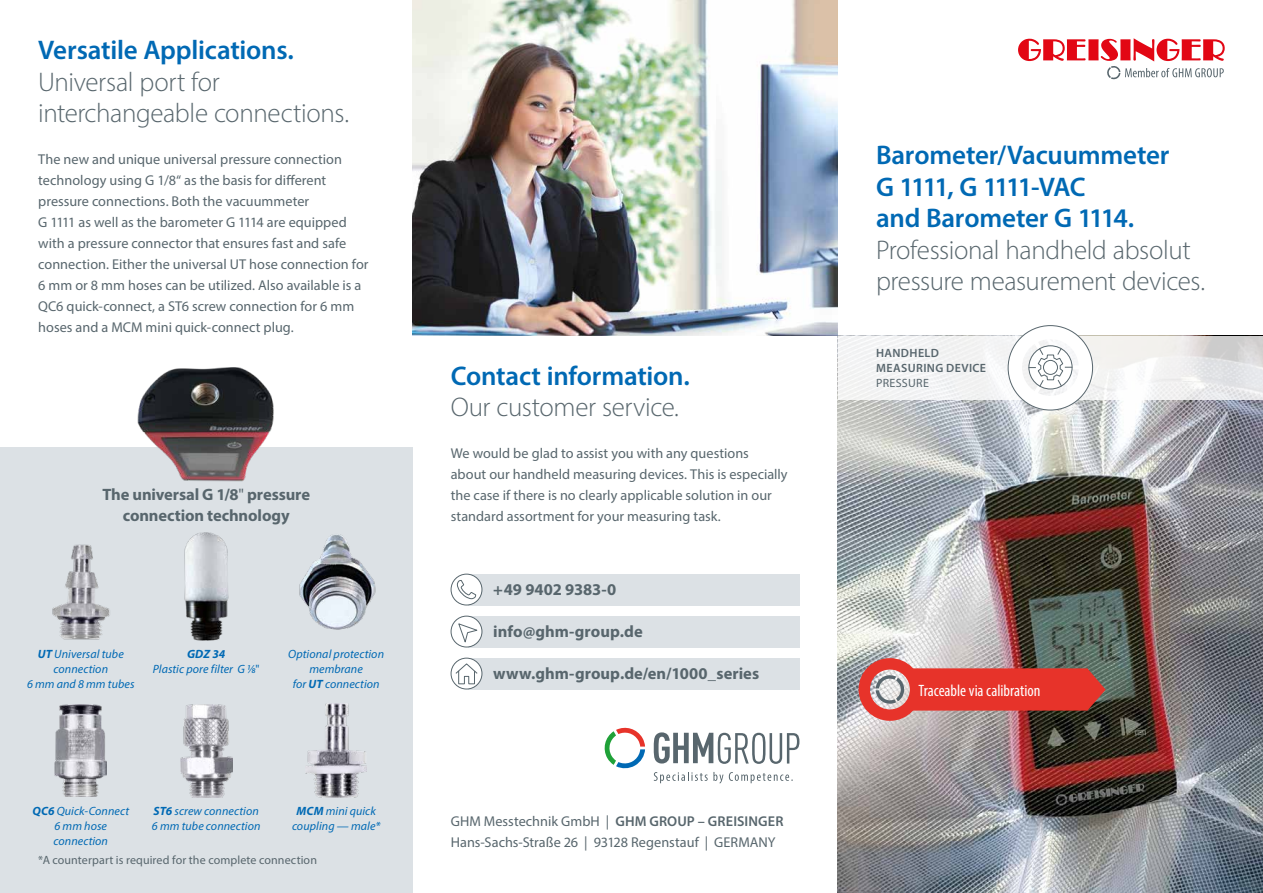
<style>
.page{position:relative;width:1263px;height:893px;background:#fff}
.page>*{position:absolute;margin:0;border:0;box-sizing:border-box;transform-origin:0 0}
.t1{font:300 27px/31.5px "Myriad Pro";letter-spacing:-.015em;color:#58666d}
.t2{font:600 27px/31.5px "Myriad Pro";letter-spacing:-.01em;color:#0069b4}
.t3{font:700 16.5px/21px "Myriad Pro";letter-spacing:-.005em;color:#58666d;text-align:center}
.t4{font:condensed 16.5px "Myriad Pro";color:#fff}
.t5{font:14.25px/21px "Myriad Pro";color:#58666d}
.t6{font:italic 12px/15px "Myriad Pro";letter-spacing:.005em;color:#0069b4;text-align:center}
.t7{font:12px "Myriad Pro";letter-spacing:.01em;color:#58666d}
.t8{font:600 12px/15px "Myriad Pro";letter-spacing:.035em;color:#58666d}
.t9{font:12px "Myriad Pro";letter-spacing:.03em;color:#58666d}
.s1{font-weight:400}
.s2{font-weight:700}
.s3{font-style:normal}
.s4{font-weight:600}
</style>
<div class="page">
<div style="left:468px;top:574px;width:331px;height:31px;background:#dce1e5"></div>
<div style="left:468px;top:616px;width:331px;height:31px;background:#dce1e5"></div>
<div style="left:468px;top:658px;width:331px;height:31px;background:#dce1e5"></div>
<div style="left:451px;top:616px;width:31px;height:31px;background:#fff;border-radius:50%"></div>
<div style="left:451px;top:616px;width:31px;height:31px;border:1px solid #58666d;border-radius:50%"></div>
<svg style="left:458px;top:623px;width:21px;height:21px"></svg>
<div style="left:451px;top:574px;width:31px;height:31px;background:#fff;border-radius:50%"></div>
<div style="left:451px;top:574px;width:31px;height:31px;border:1px solid #58666d;border-radius:50%"></div>
<svg style="left:457px;top:580px;width:19px;height:19px"></svg>
<svg style="left:451px;top:658px;width:31px;height:31px"></svg>
<div style="left:451px;top:658px;width:31px;height:31px;border:1px solid #58666d;border-radius:50%"></div>
<svg style="left:455px;top:663px;width:23px;height:21px"></svg>
<img style="left:838px;top:400px;width:425px;height:493px">
<img style="left:412px;top:0;width:426px;height:336px">
<div style="left:0;top:448px;width:412px;height:445px;background:#dce1e5"></div>
<svg style="left:838px;top:336px;width:425px;height:64px;fill:#f2f2f2"></svg>
<svg style="left:654px;top:732px;width:145px;height:32px"></svg>
<svg style="left:654px;top:772px;width:69px;height:11px"></svg>
<svg style="left:729px;top:772px;width:64px;height:11px"></svg>
<svg style="left:604px;top:727px;width:41px;height:42px"></svg>
<svg style="left:1018px;top:38px;width:207px;height:41px"></svg>
<img style="left:132px;top:367px;width:153px;height:115px">
<img style="left:184px;top:532px;width:45px;height:109px">
<img style="left:52px;top:544px;width:58px;height:96px">
<img style="left:180px;top:704px;width:52px;height:93px">
<img style="left:306px;top:703px;width:61px;height:94px">
<img style="left:55px;top:705px;width:52px;height:92px">
<img style="left:299px;top:534px;width:77px;height:96px">
<svg style="left:1008px;top:325px;width:85px;height:85px"></svg>
<div style="left:1043px;top:360px;width:15px;height:15px;border:1px solid #58666d;border-radius:50%"></div>
<svg style="left:858px;top:658px;width:248px;height:63px;background:#c65953"></svg>
<h1 class="t2" style="left:38px;top:34px;width:257px">Versatile Applications.</h1>
<h1 class="t1" style="left:38px;top:66px;width:312px">Universal port for interchangeable connections.</h1>
<p class="t5" style="left:38px;top:149px;width:332px">The new and unique universal pressure connection technology using G 1/8“ as the basis for different pressure connections. Both the vacuummeter<br>G 1111 as well as the barometer G 1114 are equipped with a pressure connector that ensures fast and safe connection. Either the universal UT hose connection for 6 mm or 8 mm hoses can be utilized. Also available is a QC6 quick-connect, a ST6 screw connection for 6 mm hoses and a MCM mini quick-connect plug.</p>
<p class="t3" style="left:102px;top:484px;width:209px">The universal G 1/8<span class="s1">"</span> pressure connection technology</p>
<p class="t6" style="left:27px;top:646px;width:109px"><span class="s2">UT</span> Universal tube connection<br>6 mm and 8 mm tubes</p>
<p class="t6" style="left:153px;top:646px;width:108px"><span class="s2">GDZ 34<br></span>Plastic pore filter G 1/8<span class="s3">"</span></p>
<p class="t6" style="left:288px;top:646px;width:97px">Optional protection membrane<br>for <span class="s2">UT</span> connection</p>
<p class="t6" style="left:32px;top:803px;width:98px"><span class="s2">QC6</span> Quick-Connect<br>6 mm hose connection</p>
<p class="t6" style="left:152px;top:803px;width:110px;text-align:left"><span class="s2">ST6</span> screw connection<br>6 mm tube connection</p>
<p class="t6" style="left:292px;top:803px;width:90px"><span class="s2">MCM</span> mini quick coupling — male*</p>
<p class="t7" style="left:38px;top:852px;width:280px">*A counterpart is required for the complete connection</p>
<h1 class="t2" style="left:451px;top:359px;width:241px">Contact information.</h1>
<h1 class="t1" style="left:451px;top:391px;width:230px">Our customer service.</h1>
<p class="t5" style="left:451px;top:443px;width:338px">We would be glad to assist you with any questions about our handheld measuring devices. This is especially the case if there is no clearly applicable solution in our standard assortment for your measuring task.</p>
<p class="t3" style="left:493px;top:578px;width:125px">+49 9402 9383-0</p>
<p class="t3" style="left:493px;top:620px;width:151px">info@ghm-group.de</p>
<p class="t3" style="left:493px;top:662px;width:267px">www.ghm-group.de/en/1000_series</p>
<p class="t5" style="left:451px;top:810px;width:334px">GHM Messtechnik GmbH | <span class="s4">GHM GROUP – GREISINGER<br></span>Hans-Sachs-Straße 26 | 93128 Regenstauf | GERMANY</p>
<h1 class="t2" style="left:876px;top:139px;width:295px">Barometer/Vacuummeter<br>G 1111, G 1111-VAC<br>and Barometer G 1114.</h1>
<h1 class="t1" style="left:876px;top:234px;width:331px">Professional handheld absolut pressure measurement devices.</h1>
<p class="t8" style="left:876px;top:345px;width:111px">HANDHELD<br>MEASURING DEVICE</p>
<p class="t9" style="left:876px;top:376px;width:54px">PRESSURE</p>
<p class="t4" style="left:918px;top:680px;width:123px">Traceable via calibration</p>
</div>
